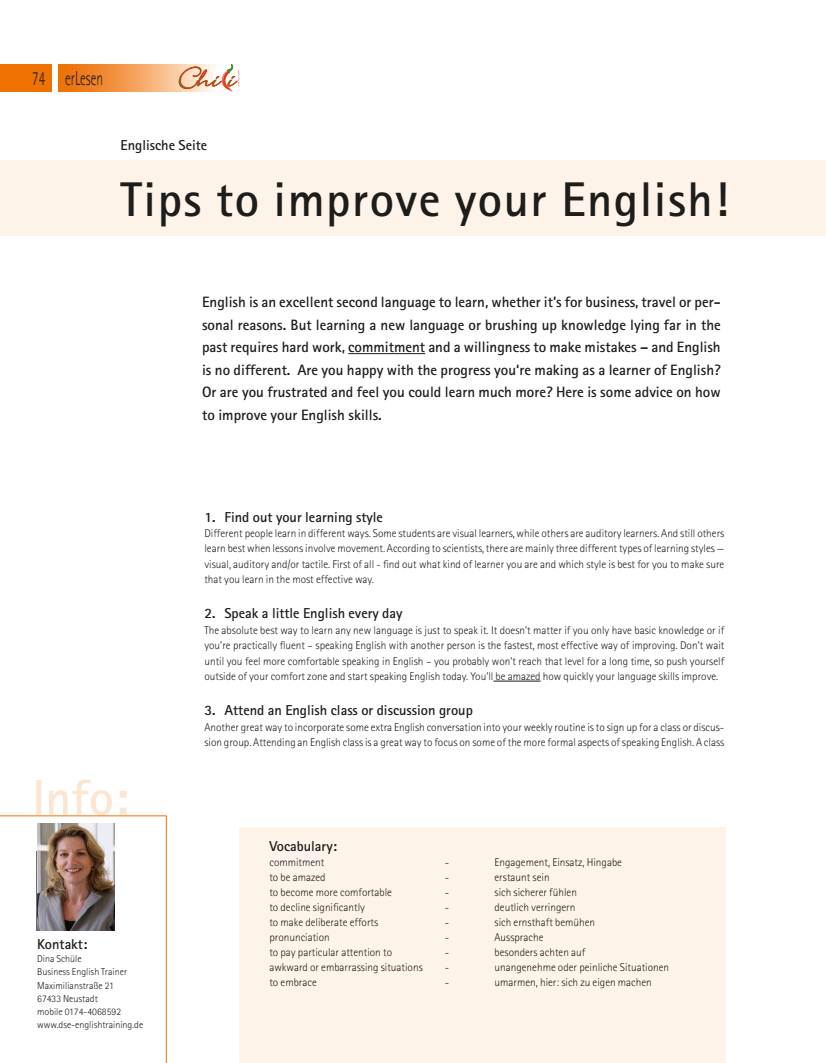
<style>
.page{position:relative;width:826px;height:1063px;background:#fff}
.page>*{position:absolute;margin:0;border:0;box-sizing:border-box;transform-origin:0 0}
.t1{font:700 48.75px "Rotis Sans Serif";letter-spacing:.03em;color:#1d1d1b}
.t2{font:300 20px "Rotis Sans Serif";color:#1d1d1b;scale:.67 1}
.t3{font:700 15px/22.5px "Rotis Sans Serif";color:#1d1d1b;text-align:justify}
.t4{font:700 14.38px "Rotis Sans Serif";color:#1d1d1b}
.t5{font:300 11.25px/15.4px "Rotis Sans Serif";color:#1d1d1b;text-align:justify}
.t6{font:300 10px/13.1px "Rotis Sans Serif";color:#1d1d1b}
</style>
<div class="page">
<div style="left:0;top:161px;width:826px;height:75px;background:#fef3e8"></div>
<div style="left:239px;top:828px;width:486px;height:235px;background:#fef3e8"></div>
<svg style="left:58px;top:64px;width:116px;height:28px;background:#f39647"></svg>
<div style="left:0;top:64px;width:52px;height:28px;background:#ee7303"></div>
<svg style="left:174px;top:64px;width:66px;height:28px"></svg>
<svg style="left:36px;top:780px;width:90px;height:35px"></svg>
<svg style="left:0;top:816px;width:167px;height:247px"></svg>
<hr style="left:348px;top:353px;width:77px;height:1px;background:#1d1d1b">
<hr style="left:493px;top:681px;width:47px;height:1px;background:#1d1d1b">
<img style="left:37px;top:824px;width:78px;height:107px">
<h2 class="t2" style="left:32px;top:67px;width:107px">74 erLesen</h2>
<p class="t4" style="left:120px;top:136px;width:88px">Englische Seite</p>
<h1 class="t1" style="left:120px;top:168px;width:609px">Tips to improve your English!</h1>
<p class="t3" style="left:202px;top:291px;width:520px">English is an excellent second language to learn, whether it’s for business, travel or per&shy;sonal reasons. But learning a new language or brushing up knowledge lying far in the past requires hard work, commitment and a willingness to make mistakes – and English is no different. Are you happy with the progress you‘re making as a learner of English?<br>Or are you frustrated and feel you could learn much more? Here is some advice on how to improve your English skills.</p>
<p class="t4" style="left:204px;top:508px;width:180px">1. Find out your learning style</p>
<p class="t5" style="left:204px;top:526px;width:521px">Different people learn in different ways. Some students are visual learners, while others are auditory learners. And still others learn best when lessons involve movement. According to scientists, there are mainly three different types of learning styles — visual, auditory and/or tactile. First of all - find out what kind of learner you are and which style is best for you to make sure that you learn in the most effective way.</p>
<p class="t4" style="left:204px;top:605px;width:200px">2. Speak a little English every day</p>
<p class="t5" style="left:204px;top:622px;width:521px">The absolute best way to learn any new language is just to speak it. It doesn’t matter if you only have basic knowledge or if you’re practically fluent – speaking English with another person is the fastest, most effective way of improving. Don’t wait until you feel more comfortable speaking in English – you probably won’t reach that level for a long time, so push yourself outside of your comfort zone and start speaking English today. You’ll be amazed how quickly your language skills improve.</p>
<p class="t4" style="left:204px;top:701px;width:270px">3. Attend an English class or discussion group</p>
<p class="t5" style="left:204px;top:719px;width:521px">Another great way to incorporate some extra English conversation into your weekly routine is to sign up for a class or discus&shy;sion group. Attending an English class is a great way to focus on some of the more formal aspects of speaking English. A class</p>
<p class="t4" style="left:37px;top:935px;width:52px">Kontakt:</p>
<p class="t6" style="left:37px;top:952px;width:108px">Dina Schüle<br>Business English Trainer<br>Maximilianstraße 21<br>67433 Neustadt<br>mobile 0174-4068592 www.dse-englishtraining.de</p>
<p class="t4" style="left:269px;top:837px;width:69px">Vocabulary:</p>
<p class="t5" style="left:269px;top:855px;width:57px">commitment</p>
<p class="t5" style="left:445px;top:855px;width:6px">-</p>
<p class="t5" style="left:494px;top:855px;width:129px">Engagement, Einsatz, Hingabe</p>
<p class="t5" style="left:269px;top:870px;width:58px">to be amazed</p>
<p class="t5" style="left:445px;top:870px;width:6px">-</p>
<p class="t5" style="left:494px;top:870px;width:57px">erstaunt sein</p>
<p class="t5" style="left:269px;top:885px;width:124px">to become more comfortable</p>
<p class="t5" style="left:445px;top:885px;width:6px">-</p>
<p class="t5" style="left:494px;top:885px;width:84px">sich sicherer fühlen</p>
<p class="t5" style="left:269px;top:900px;width:97px">to decline significantly</p>
<p class="t5" style="left:445px;top:900px;width:6px">-</p>
<p class="t5" style="left:494px;top:900px;width:82px">deutlich verringern</p>
<p class="t5" style="left:269px;top:915px;width:110px">to make deliberate efforts</p>
<p class="t5" style="left:445px;top:915px;width:6px">-</p>
<p class="t5" style="left:494px;top:915px;width:102px">sich ernsthaft bemühen</p>
<p class="t5" style="left:269px;top:930px;width:62px">pronunciation</p>
<p class="t5" style="left:445px;top:930px;width:6px">-</p>
<p class="t5" style="left:494px;top:930px;width:50px">Aussprache</p>
<p class="t5" style="left:269px;top:945px;width:124px">to pay particular attention to</p>
<p class="t5" style="left:445px;top:945px;width:6px">-</p>
<p class="t5" style="left:494px;top:945px;width:92px">besonders achten auf</p>
<p class="t5" style="left:269px;top:960px;width:155px">awkward or embarrassing situations</p>
<p class="t5" style="left:445px;top:960px;width:6px">-</p>
<p class="t5" style="left:494px;top:960px;width:176px">unangenehme oder peinliche Situationen</p>
<p class="t5" style="left:269px;top:975px;width:49px">to embrace</p>
<p class="t5" style="left:445px;top:975px;width:6px">-</p>
<p class="t5" style="left:494px;top:975px;width:159px">umarmen, hier: sich zu eigen machen</p>
</div>
